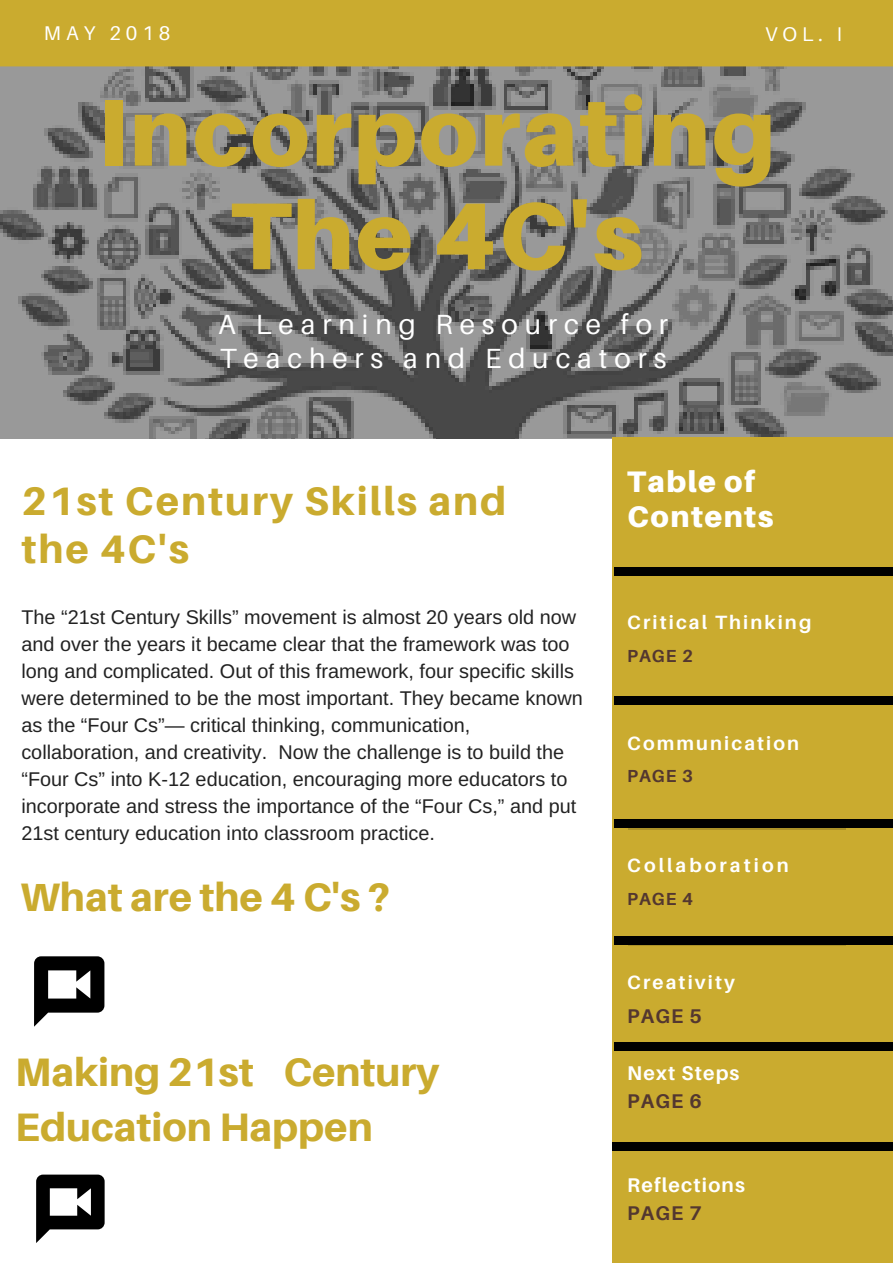
<style>
.page{position:relative;width:893px;height:1263px;background:#fff}
.page>*{position:absolute;margin:0;border:0;box-sizing:border-box;transform-origin:0 0}
.t1{font:900 95.1px/103.6px "Aileron";letter-spacing:.02em;color:#caab2f;text-align:center}
.t2{font:800 39.75px/55.2px "Aileron";color:#caab2f}
.t3{font:800 39.75px/47.2px "Aileron";letter-spacing:.05em;color:#caab2f}
.t4{font:900 29.7px/35px "Aileron";letter-spacing:.05em;color:#fff}
.t5{font:27.75px/33.8px "Aileron";letter-spacing:.25em;color:#fff}
.t6{font:19.8px/27px "Arimo";color:#222}
.t7{font:700 19.8px "Aileron";letter-spacing:.06em;color:#fff}
.t8{font:700 19.8px "Aileron";letter-spacing:.06em;color:#533730}
.t9{font:19.8px "Aileron";letter-spacing:.25em;color:#fff}
.t10{font:700 19.2px "Aileron";letter-spacing:.11em;color:#fff}
.t11{font:700 19.2px "Aileron";letter-spacing:.16em;color:#fff}
.t12{font:700 17.4px "Aileron";letter-spacing:.06em;color:#533730}
</style>
<div class="page">
<img style="left:0;top:66px;width:893px;height:372px">
<div style="left:0;top:0;width:893px;height:66px;background:#caab2f"></div>
<div style="left:613px;top:437px;width:280px;height:826px;background:#caab2f"></div>
<hr style="left:628px;top:942px;width:218px;height:4px;background:#ab9127">
<hr style="left:628px;top:827px;width:218px;height:3px;background:#000">
<svg style="left:34px;top:956px;width:70px;height:71px"></svg>
<svg style="left:36px;top:1174px;width:69px;height:69px"></svg>
<div style="left:614px;top:696px;width:49px;height:9px;background:#000"></div>
<div style="left:887px;top:696px;width:6px;height:9px;background:#000"></div>
<div style="left:661px;top:696px;width:228px;height:9px;background:#000"></div>
<div style="left:614px;top:567px;width:49px;height:8px;background:#000"></div>
<div style="left:661px;top:567px;width:232px;height:8px;background:#000"></div>
<div style="left:614px;top:819px;width:49px;height:9px;background:#000"></div>
<div style="left:661px;top:819px;width:232px;height:9px;background:#000"></div>
<div style="left:614px;top:936px;width:49px;height:9px;background:#000"></div>
<div style="left:661px;top:936px;width:232px;height:9px;background:#000"></div>
<div style="left:614px;top:1042px;width:49px;height:9px;background:#000"></div>
<div style="left:661px;top:1042px;width:232px;height:9px;background:#000"></div>
<div style="left:612px;top:1142px;width:49px;height:9px;background:#000"></div>
<div style="left:659px;top:1142px;width:234px;height:9px;background:#000"></div>
<p class="t9" style="left:44px;top:21px;width:128px">MAY 2018</p>
<p class="t9" style="left:765px;top:22px;width:79px">VOL. I</p>
<h1 class="t1" style="left:98px;top:79px;width:679px">Incorporating<br>The 4C's</h1>
<h3 class="t5" style="left:218px;top:307px;width:451px">A Learning Resource for<br>Teachers and Educators</h3>
<h2 class="t3" style="left:21px;top:477px;width:486px">21st Century Skills and the 4C's</h2>
<p class="t6" style="left:21px;top:603px;width:563px">The “21st Century Skills” movement is almost 20 years old now and over the years it became clear that the framework was too long and complicated. Out of this framework, four specific skills were determined to be the most important. They became known as the “Four Cs”— critical thinking, communication, collaboration, and creativity. Now the challenge is to build the “Four Cs” into K-12 education, encouraging more educators to incorporate and stress the importance of the “Four Cs,” and put 21st century education into classroom practice.</p>
<h2 class="t2" style="left:20px;top:869px;width:372px">What are the 4 C's ?</h2>
<h2 class="t2" style="left:15px;top:1043px;width:426px">Making 21st Century<br>Education Happen</h2>
<h3 class="t4" style="left:627px;top:463px;width:148px">Table of<br>Contents</h3>
<p class="t10" style="left:627px;top:610px;width:186px">Critical Thinking</p>
<p class="t12" style="left:627px;top:645px;width:67px">PAGE 2</p>
<p class="t10" style="left:627px;top:732px;width:173px">Communication</p>
<p class="t12" style="left:627px;top:765px;width:67px">PAGE 3</p>
<p class="t11" style="left:627px;top:853px;width:163px">Collaboration</p>
<p class="t12" style="left:627px;top:888px;width:67px">PAGE 4</p>
<p class="t10" style="left:627px;top:970px;width:109px">Creativity</p>
<p class="t8" style="left:627px;top:1004px;width:76px">PAGE 5</p>
<p class="t7" style="left:627px;top:1060px;width:114px">Next Steps</p>
<p class="t8" style="left:627px;top:1088px;width:76px">PAGE 6</p>
<p class="t7" style="left:627px;top:1173px;width:119px">Reflections</p>
<p class="t8" style="left:627px;top:1201px;width:76px">PAGE 7</p>
</div>
